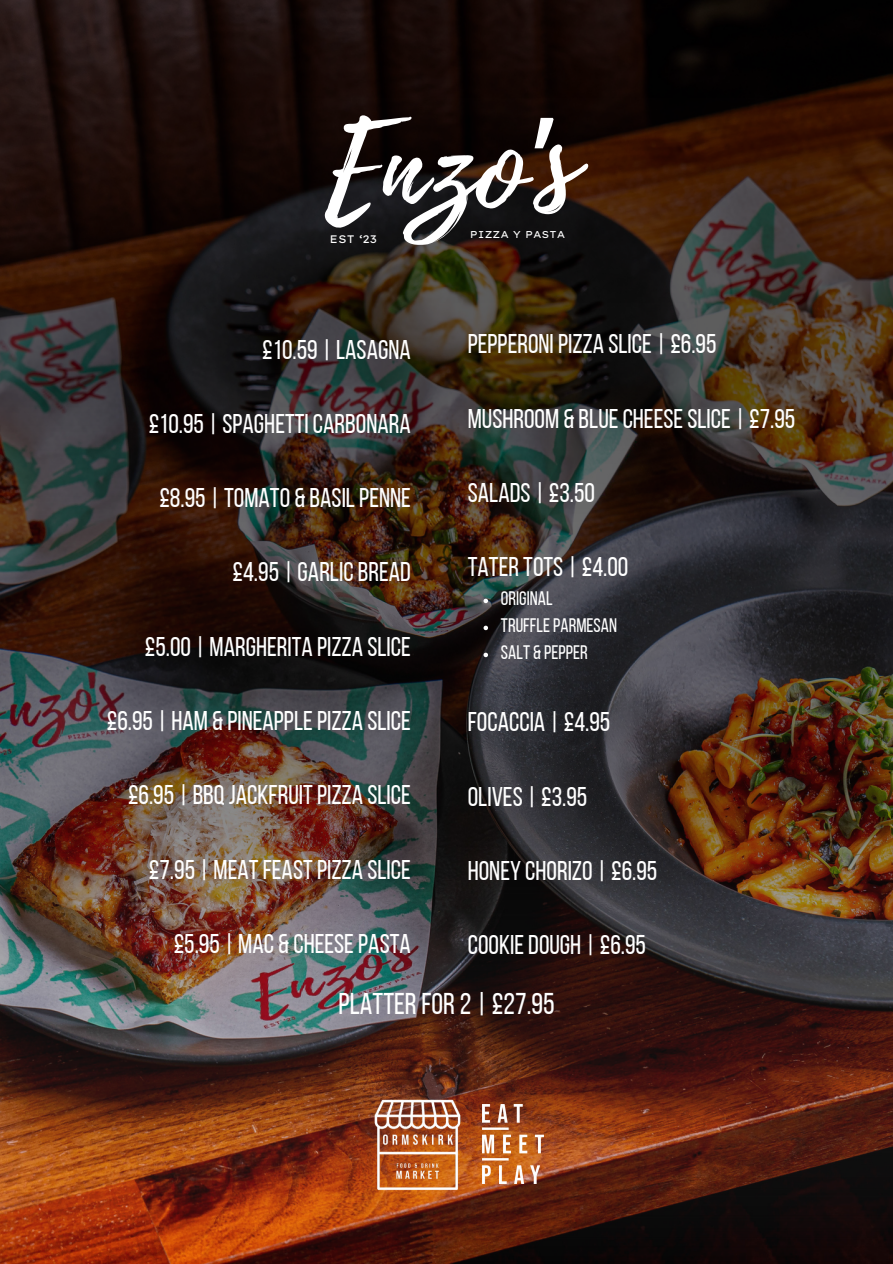
<style>
.page{position:relative;width:893px;height:1264px;background:#fff}
.page>*{position:absolute;margin:0;border:0;box-sizing:border-box;transform-origin:0 0}
.t1{font:124.35px "Playlist Script";color:#fff}
.t2{font:119.85px "Playlist Script";color:#fff}
.t3{font:30px "Bebas Neue";color:#fff}
.t4{font:27px "Bebas Neue";color:#fff}
.t5{font:19.5px "Bebas Neue";color:#fff}
.t6{font:10.95px "Lexend Giga";color:#fff}
.t7{font:9.9px "Lexend Giga";color:#fff}
.s1{font-family:"Noto Sans Gurmukhi"}
</style>
<div class="page">
<img style="left:0;top:0;width:892px;height:1263px">
<svg style="left:483px;top:598px;width:5px;height:5px"></svg>
<svg style="left:483px;top:625px;width:5px;height:5px"></svg>
<svg style="left:483px;top:652px;width:5px;height:5px"></svg>
<img style="left:350px;top:1081px;width:132px;height:126px">
<img style="left:482px;top:1104px;width:61px;height:79px">
<p class="t1" style="left:325px;top:82px;width:240px">Enzo<span class="s1">’</span></p>
<p class="t2" style="left:540px;top:71px;width:40px">s</p>
<p class="t7" style="left:470px;top:228px;width:97px">PIZZA Y PASTA</p>
<p class="t6" style="left:329px;top:232px;width:49px">EST ‘23</p>
<p class="t4" style="left:262px;top:338px;width:150px">£10.59|LASAGNA</p>
<p class="t4" style="left:467px;top:333px;width:250px">PEPPERONI PIZZA SLICE| £6.95</p>
<p class="t4" style="left:149px;top:412px;width:264px">£10.95|SPAGHETTICARBONARA</p>
<p class="t4" style="left:467px;top:407px;width:329px">MUSHROOM &amp; BLUECHEESESLICE|£7.95</p>
<p class="t4" style="left:159px;top:487px;width:253px">£8.95|TOMATO &amp; BASILPENNE</p>
<p class="t4" style="left:467px;top:481px;width:129px">SALADS| £3.50</p>
<p class="t4" style="left:232px;top:561px;width:180px">£4.95|GARLICBREAD</p>
<p class="t4" style="left:145px;top:635px;width:267px">£5.00| MARGHERITA PIZZA SLICE</p>
<p class="t4" style="left:467px;top:556px;width:162px">TATER TOTS| £4.00</p>
<p class="t5" style="left:501px;top:590px;width:53px">ORIGINAL</p>
<p class="t5" style="left:501px;top:617px;width:118px">TRUFFLEPARMESAN</p>
<p class="t5" style="left:501px;top:644px;width:88px">SALT &amp; PEPPER</p>
<p class="t4" style="left:107px;top:709px;width:305px">£6.95| HAM &amp; PINEAPPLEPIZZA SLICE</p>
<p class="t4" style="left:467px;top:711px;width:144px">FOCACCIA |£4.95</p>
<p class="t4" style="left:128px;top:784px;width:284px">£6.95| BBQ JACKFRUITPIZZA SLICE</p>
<p class="t4" style="left:467px;top:785px;width:121px">OLIVES|£3.95</p>
<p class="t4" style="left:149px;top:858px;width:263px">£7.95| MEATFEASTPIZZA SLICE</p>
<p class="t4" style="left:467px;top:859px;width:191px">HONEY CHORIZO|£6.95</p>
<p class="t4" style="left:174px;top:932px;width:239px">£5.95| MAC &amp; CHEESEPASTA</p>
<p class="t4" style="left:467px;top:934px;width:180px">COOKIEDOUGH |£6.95</p>
<p class="t3" style="left:338px;top:991px;width:218px">PLATTERFOR2| £27.95</p>
</div>
